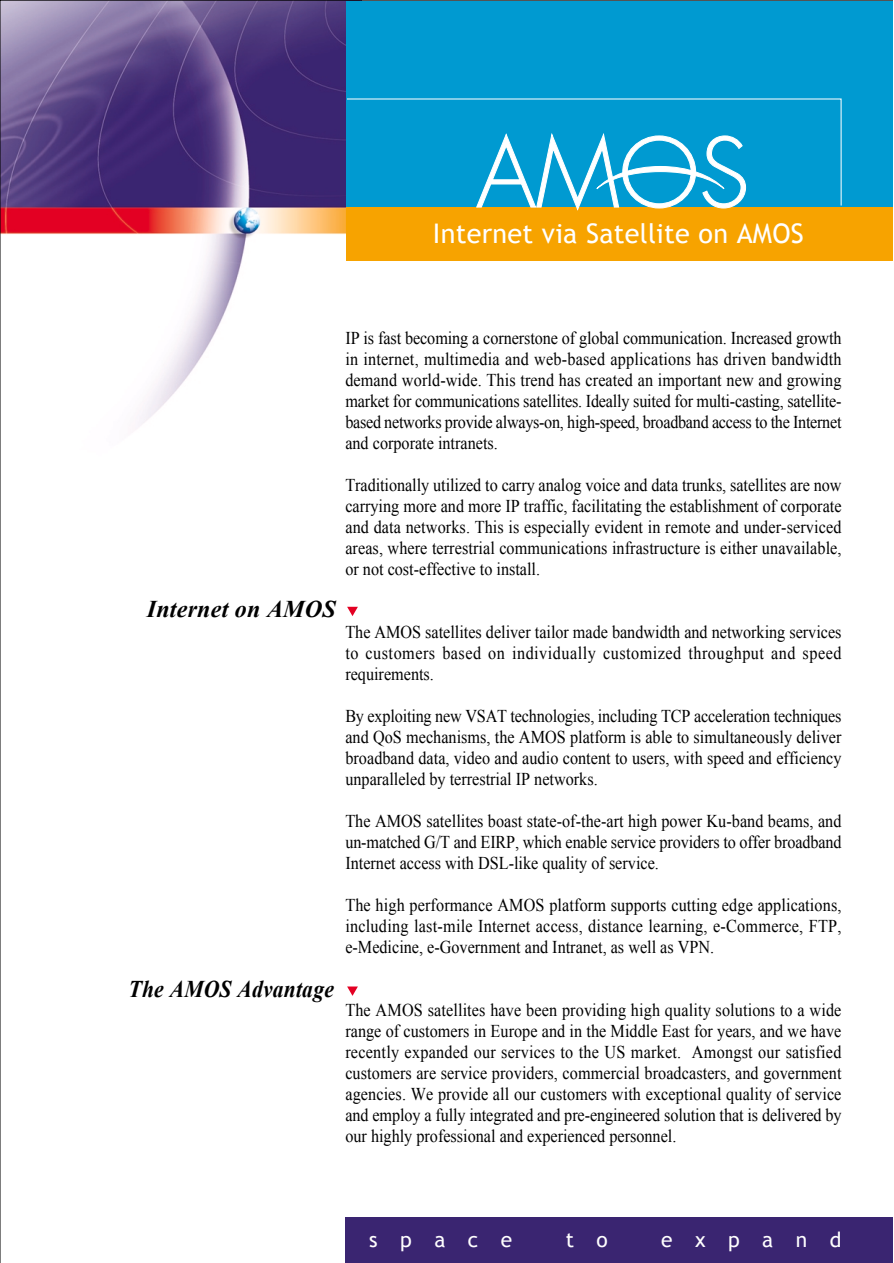
<style>
.page{position:relative;width:894px;height:1263px;background:#fff}
.page>*{position:absolute;margin:0;border:0;box-sizing:border-box;transform-origin:0 0}
.t1{font:27px "Trebuchet MS";letter-spacing:.01em;color:#fff}
.t2{font:italic 700 24px "Times New Roman";letter-spacing:.01em;color:#000;scale:.9 1}
.t3{font:italic 700 24px "Times New Roman";letter-spacing:.01em;color:#000}
.t4{font:21px "Trebuchet MS";letter-spacing:1.07em;color:#fff}
.t5{font:18px/21px "Times New Roman";color:#000;text-align:justify;scale:.9 1}
</style>
<div class="page">
<img style="left:2px;top:2px;width:360px;height:425px">
<div style="left:347px;top:1px;width:546px;height:259px;background:#009ad1"></div>
<div style="left:347px;top:208px;width:546px;height:52px;background:#f7a300"></div>
<svg style="left:346px;top:98px;width:496px;height:109px"></svg>
<svg style="left:475px;top:131px;width:272px;height:80px"></svg>
<svg style="left:347px;top:607px;width:11px;height:9px"></svg>
<svg style="left:347px;top:987px;width:11px;height:9px"></svg>
<div style="left:345px;top:1218px;width:548px;height:45px;background:#3a2571"></div>
<h1 class="t1" style="left:433px;top:217px;width:372px">Internet via Satellite on AMOS</h1>
<p class="t5" style="left:345px;top:327px;width:553px">IP is fast becoming a cornerstone of global communication. Increased growth in internet, multimedia and web-based applications has driven bandwidth demand world-wide. This trend has created an important new and growing market for communications satellites. Ideally suited for multi-casting, satellite&shy;based networks provide always-on, high-speed, broadband access to the Internet and corporate intranets.</p>
<p class="t5" style="left:345px;top:474px;width:553px">Traditionally utilized to carry analog voice and data trunks, satellites are now carrying more and more IP traffic, facilitating the establishment of corporate and data networks. This is especially evident in remote and under-serviced areas, where terrestrial communications infrastructure is either unavailable, or not cost-effective to install.</p>
<h2 class="t3" style="left:147px;top:596px;width:190px">Internet on AMOS</h2>
<p class="t5" style="left:345px;top:621px;width:553px">The AMOS satellites deliver tailor made bandwidth and networking services to customers based on individually customized throughput and speed requirements.</p>
<p class="t5" style="left:345px;top:705px;width:553px">By exploiting new VSAT technologies, including TCP acceleration techniques and QoS mechanisms, the AMOS platform is able to simultaneously deliver broadband data, video and audio content to users, with speed and efficiency unparalleled by terrestrial IP networks.</p>
<p class="t5" style="left:345px;top:810px;width:553px">The AMOS satellites boast state-of-the-art high power Ku-band beams, and un-matched G/T and EIRP, which enable service providers to offer broadband Internet access with DSL-like quality of service.</p>
<p class="t5" style="left:345px;top:894px;width:553px">The high performance AMOS platform supports cutting edge applications, including last-mile Internet access, distance learning, e-Commerce, FTP, e-Medicine, e-Government and Intranet, as well as VPN.</p>
<h2 class="t2" style="left:129px;top:975px;width:230px">The AMOS Advantage</h2>
<p class="t5" style="left:345px;top:999px;width:553px">The AMOS satellites have been providing high quality solutions to a wide range of customers in Europe and in the Middle East for years, and we have recently expanded our services to the US market. Amongst our satisfied customers are service providers, commercial broadcasters, and government agencies. We provide all our customers with exceptional quality of service and employ a fully integrated and pre-engineered solution that is delivered by our highly professional and experienced personnel.</p>
<p class="t4" style="left:369px;top:1227px;width:144px">space</p>
<p class="t4" style="left:566px;top:1227px;width:44px">t o</p>
<p class="t4" style="left:661px;top:1227px;width:182px">expand</p>
</div>
